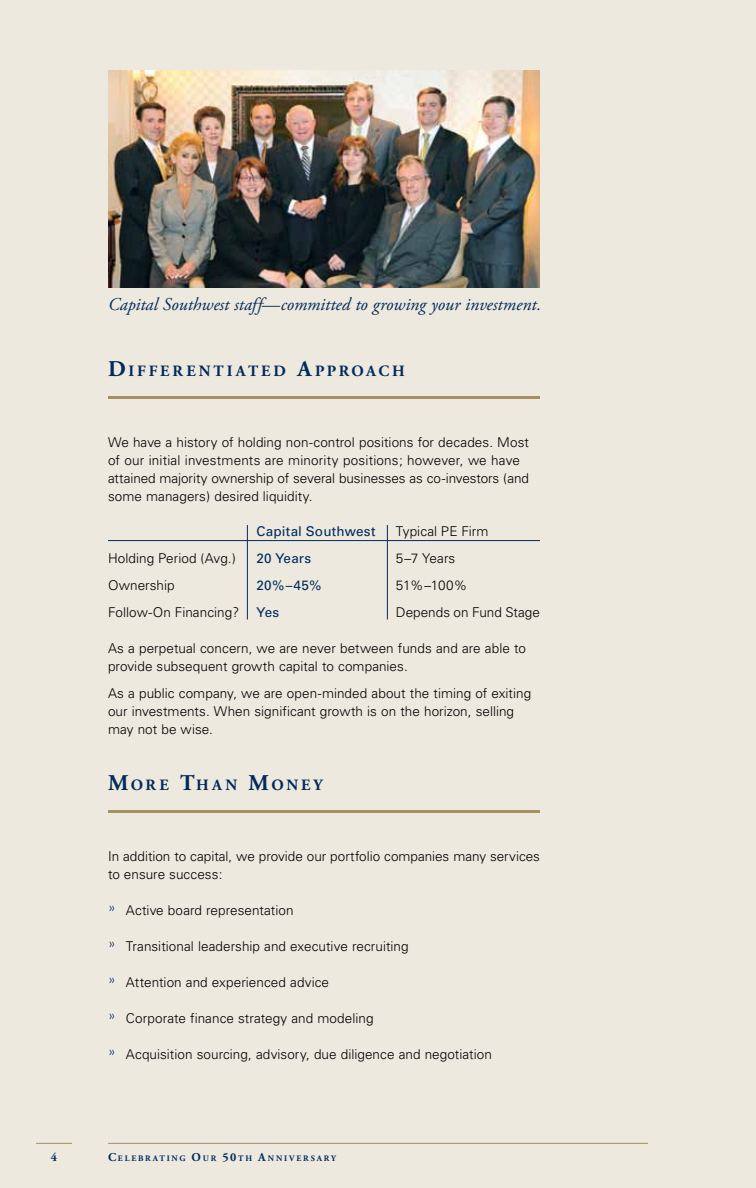
<style>
.page{position:relative;width:756px;height:1188px;background:#ede9df}
.page>*{position:absolute;margin:0;border:0;box-sizing:border-box;transform-origin:0 0}
.t1{font:italic 18px "Adobe Garamond Pro";color:#002b5c}
.t2{font:700 15.75px "Adobe Garamond Pro";letter-spacing:.185em;color:#002b5c}
.t3{font:300 13.5px/18px "Univers";letter-spacing:.005em;color:#000}
.t4{font:13.5px "Univers";letter-spacing:.01em;color:#002b5c}
.t5{font:700 12px "Adobe Garamond Pro";color:#002b5c}
.t6{font:700 8.4px "Adobe Garamond Pro";letter-spacing:.21em;color:#002b5c}
.s1{font-size:22.5px}
.s2{font-size:12px}
</style>
<div class="page">
<hr style="left:108px;top:540px;width:432px;height:1px;background:#002b5c">
<hr style="left:247px;top:525px;width:1px;height:95px;background:#002b5c">
<hr style="left:387px;top:525px;width:1px;height:95px;background:#002b5c">
<hr style="left:108px;top:396px;width:432px;height:3px;background:#a39161">
<hr style="left:108px;top:810px;width:432px;height:3px;background:#a39161">
<img style="left:108px;top:70px;width:432px;height:218px">
<hr style="left:36px;top:1143px;width:36px;height:1px;background:#a39161">
<hr style="left:108px;top:1143px;width:540px;height:1px;background:#a39161">
<h1 class="t1" style="left:108px;top:294px;width:435px">Capital Southwest staff—committed to growing your investment.</h1>
<p class="t2" style="left:108px;top:362px;width:298px"><span class="s1">D</span>IFFERENTIATED <span class="s1">A</span>PPROACH</p>
<p class="t3" style="left:108px;top:433px;width:423px">We have a history of holding non-control positions for decades. Most of our initial investments are minority positions; however, we have attained majority ownership of several businesses as co-investors (and some managers) desired liquidity.</p>
<p class="t4" style="left:256px;top:523px;width:121px">Capital Southwest</p>
<p class="t3" style="left:396px;top:522px;width:94px">Typical PE Firm</p>
<p class="t3" style="left:108px;top:549px;width:129px">Holding Period (Avg.)</p>
<p class="t4" style="left:256px;top:550px;width:56px">20 Years</p>
<p class="t3" style="left:396px;top:549px;width:61px">5–7 Years</p>
<p class="t3" style="left:108px;top:576px;width:68px">Ownership</p>
<p class="t4" style="left:256px;top:577px;width:66px">20%–45%</p>
<p class="t3" style="left:396px;top:576px;width:73px">51%–100%</p>
<p class="t3" style="left:108px;top:603px;width:133px">Follow-On Financing?</p>
<p class="t4" style="left:256px;top:604px;width:24px">Yes</p>
<p class="t3" style="left:396px;top:603px;width:145px">Depends on Fund Stage</p>
<p class="t3" style="left:108px;top:639px;width:419px">As a perpetual concern, we are never between funds and are able to provide subsequent growth capital to companies.</p>
<p class="t3" style="left:108px;top:684px;width:425px">As a public company, we are open-minded about the timing of exiting our investments. When significant growth is on the horizon, selling may not be wise.</p>
<p class="t2" style="left:108px;top:776px;width:218px"><span class="s1">M</span>ORE <span class="s1">T</span>HAN <span class="s1">M</span>ONEY</p>
<p class="t3" style="left:108px;top:847px;width:434px">In addition to capital, we provide our portfolio companies many services to ensure success:</p>
<p class="t3" style="left:108px;top:901px;width:187px"><sup>»</sup> Active board representation</p>
<p class="t3" style="left:108px;top:937px;width:302px"><sup>»</sup> Transitional leadership and executive recruiting</p>
<p class="t3" style="left:108px;top:973px;width:223px"><sup>»</sup> Attention and experienced advice</p>
<p class="t3" style="left:108px;top:1009px;width:267px"><sup>»</sup> Corporate finance strategy and modeling</p>
<p class="t3" style="left:108px;top:1045px;width:385px"><sup>»</sup> Acquisition sourcing, advisory, due diligence and negotiation</p>
<p class="t5" style="left:51px;top:1150px;width:8px">4</p>
<p class="t6" style="left:108px;top:1153px;width:217px"><span class="s2">C</span>ELEBRA TING <span class="s2">O</span>UR <span class="s2">50</span>TH <span class="s2">A</span>NNIVERSARY</p>
</div>
